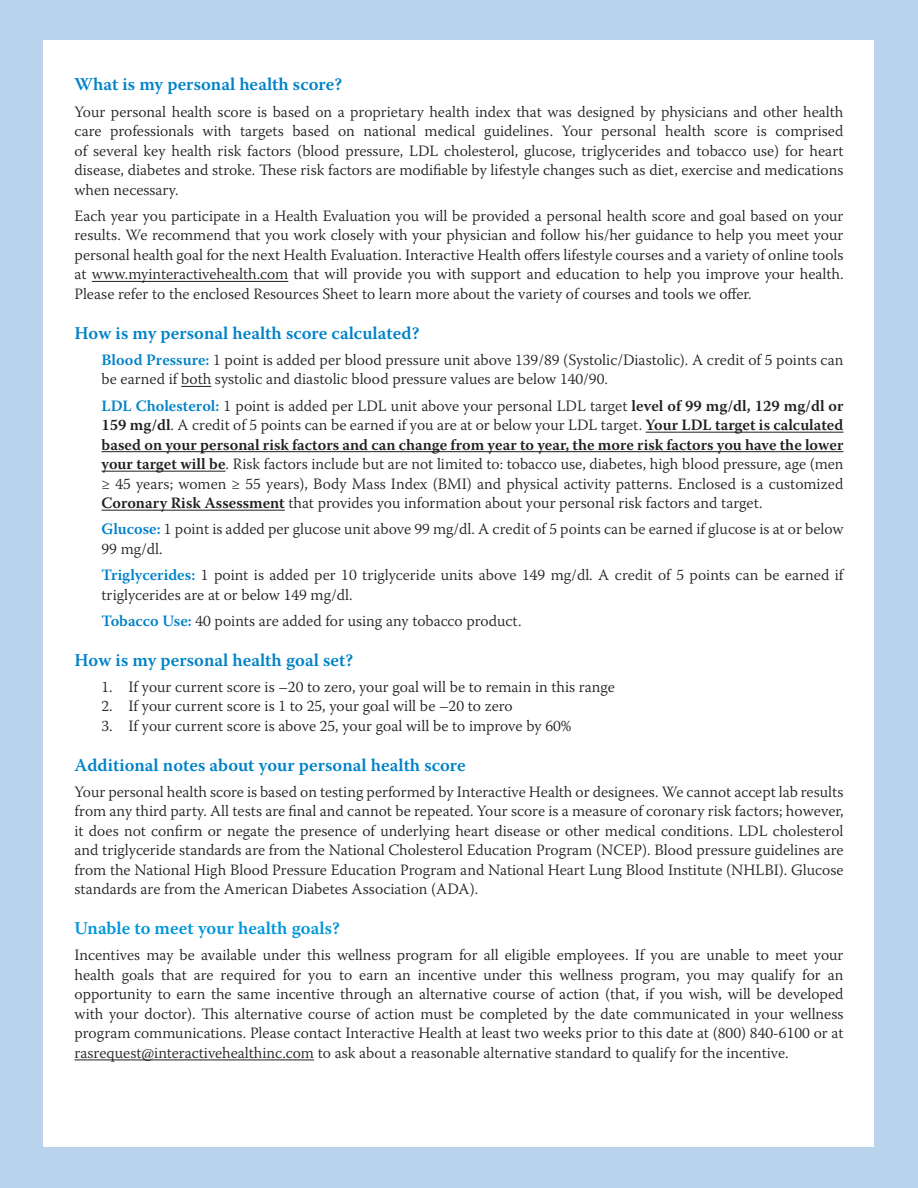
<style>
.page{position:relative;width:918px;height:1188px;background:#b9d3ed}
.page>*{position:absolute;margin:0;border:0;box-sizing:border-box;transform-origin:0 0}
.t1{font:600 18px "Warnock Pro";color:#0082c8}
.t2{font:600 18px "Warnock Pro";color:#0097db}
.t3{font:300 15.75px/19.5px "Warnock Pro";color:#231f20;text-align:justify}
.s1{font-weight:600;color:#0082c8}
.s2{font-weight:600}
</style>
<div class="page">
<div style="left:44px;top:40px;width:830px;height:1108px;background:#fff"></div>
<hr style="left:92px;top:281px;width:196px;height:1px;background:#231f20">
<hr style="left:181px;top:386px;width:30px;height:1px;background:#231f20">
<hr style="left:646px;top:432px;width:197px;height:1px;background:#231f20">
<hr style="left:102px;top:451px;width:741px;height:1px;background:#231f20">
<hr style="left:102px;top:471px;width:124px;height:1px;background:#231f20">
<hr style="left:102px;top:510px;width:183px;height:1px;background:#231f20">
<hr style="left:75px;top:1060px;width:239px;height:1px;background:#231f20">
<p class="t1" style="left:75px;top:74px;width:269px">What is my personal health score?</p>
<p class="t3" style="left:75px;top:102px;width:771px">Your personal health score is based on a proprietary health index that was designed by physicians and other health care professionals with targets based on national medical guidelines. Your personal health score is comprised of several key health risk factors (blood pressure, LDL cholesterol, glucose, triglycerides and tobacco use) for heart disease, diabetes and stroke. These risk factors are modifiable by lifestyle changes such as diet, exercise and medications when necessary.</p>
<p class="t3" style="left:75px;top:206px;width:770px">Each year you participate in a Health Evaluation you will be provided a personal health score and goal based on your results. We recommend that you work closely with your physician and follow his/her guidance to help you meet your personal health goal for the next Health Evaluation. Interactive Health offers lifestyle courses and a variety of online tools at www.myinteractivehealth.com that will provide you with support and education to help you improve your health.<br>Please refer to the enclosed Resources Sheet to learn more about the variety of courses and tools we offer.</p>
<p class="t1" style="left:75px;top:322px;width:347px">How is my personal health score calculated?</p>
<p class="t3" style="left:102px;top:350px;width:743px"><span class="s1">Blood Pressure:</span> 1 point is added per blood pressure unit above 139/89 (Systolic/Diastolic). A credit of 5 points can be earned if both systolic and diastolic blood pressure values are below 140/90.</p>
<p class="t3" style="left:102px;top:396px;width:744px"><span class="s1">LDL Cholesterol:</span> 1 point is added per LDL unit above your personal LDL target <span class="s2">level of 99 mg/dl, 129 mg/dl or 159 mg/dl</span>. A credit of 5 points can be earned if you are at or below your LDL target. <span class="s2">Your LDL target is calculated based on your personal risk factors and can change from year to year, the more risk factors you have the lower your target will be</span>. Risk factors include but are not limited to: tobacco use, diabetes, high blood pressure, age (men ≥ 45 years; women ≥ 55 years), Body Mass Index (BMI) and physical activity patterns. Enclosed is a customized <span class="s2">Coronary Risk Assessment</span> that provides you information about your personal risk factors and target.</p>
<p class="t3" style="left:102px;top:519px;width:744px"><span class="s1">Glucose:</span> 1 point is added per glucose unit above 99 mg/dl. A credit of 5 points can be earned if glucose is at or below<br>99 mg/dl.</p>
<p class="t3" style="left:102px;top:565px;width:743px"><span class="s1">Triglycerides:</span> 1 point is added per 10 triglyceride units above 149 mg/dl. A credit of 5 points can be earned if triglycerides are at or below 149 mg/dl.</p>
<p class="t3" style="left:102px;top:611px;width:422px"><span class="s1">Tobacco Use:</span> 40 points are added for using any tobacco product.</p>
<p class="t1" style="left:75px;top:649px;width:280px">How is my personal health goal set?</p>
<p class="t3" style="left:102px;top:677px;width:515px">1. If your current score is –20 to zero, your goal will be to remain in this range</p>
<p class="t3" style="left:102px;top:696px;width:413px">2. If your current score is 1 to 25, your goal will be –20 to zero</p>
<p class="t3" style="left:102px;top:716px;width:471px">3. If your current score is above 25, your goal will be to improve by 60%</p>
<p class="t1" style="left:75px;top:754px;width:393px">Additional notes about your personal health score</p>
<p class="t3" style="left:75px;top:782px;width:771px">Your personal health score is based on testing performed by Interactive Health or designees. We cannot accept lab results from any third party. All tests are final and cannot be repeated. Your score is a measure of coronary risk factors; however, it does not confirm or negate the presence of underlying heart disease or other medical conditions. LDL cholesterol and triglyceride standards are from the National Cholesterol Education Program (NCEP). Blood pressure guidelines are from the National High Blood Pressure Education Program and National Heart Lung Blood Institute (NHLBI). Glucose standards are from the American Diabetes Association (ADA).</p>
<p class="t2" style="left:75px;top:917px;width:267px">Unable to meet your health goals?</p>
<p class="t3" style="left:75px;top:945px;width:771px">Incentives may be available under this wellness program for all eligible employees. If you are unable to meet your health goals that are required for you to earn an incentive under this wellness program, you may qualify for an opportunity to earn the same incentive through an alternative course of action (that, if you wish, will be developed with your doctor). This alternative course of action must be completed by the date communicated in your wellness program communications. Please contact Interactive Health at least two weeks prior to this date at (800) 840-6100 or at rasrequest@interactivehealthinc.com to ask about a reasonable alternative standard to qualify for the incentive.</p>
</div>
